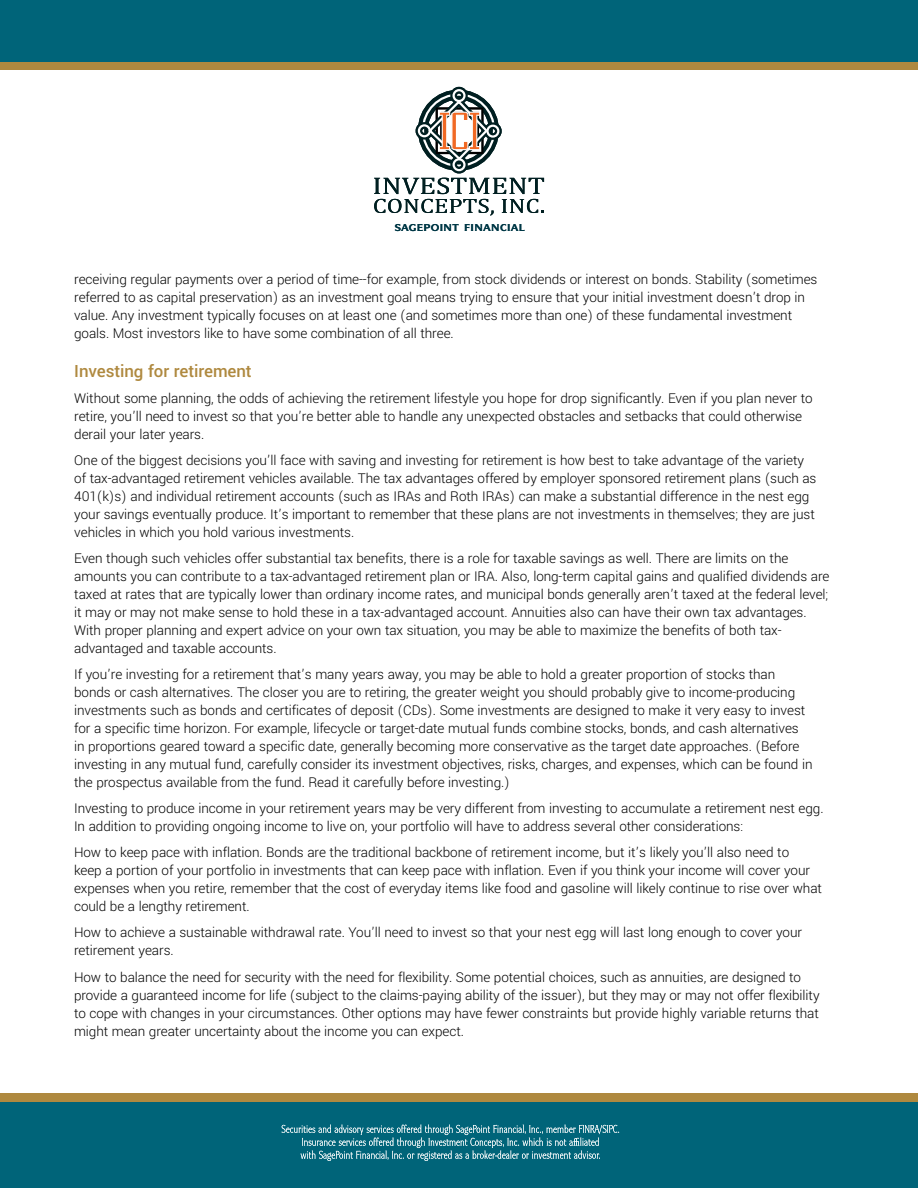
<style>
.page{position:relative;width:918px;height:1188px;background:#fff}
.page>*{position:absolute;margin:0;border:0;box-sizing:border-box;transform-origin:0 0}
.t1{font:500 18.75px "Yantramanav";letter-spacing:-.005em;color:#af893f}
.t2{font:300 15px/18px "Yantramanav";letter-spacing:-.005em;color:#000}
.t3{font:700 9.45px "Itc Symbol";color:#003846;scale:1.1 1}
</style>
<div class="page">
<div style="left:0;top:1102px;width:918px;height:86px;background:#006479"></div>
<div style="left:0;top:1093px;width:918px;height:9px;background:#af893f"></div>
<div style="left:450px;top:87px;width:18px;height:17px;border:7px solid #001f21;border-radius:50%"></div>
<div style="left:416px;top:122px;width:17px;height:18px;border:7px solid #001f21;border-radius:50%"></div>
<div style="left:450px;top:156px;width:18px;height:17px;border:7px solid #001f21;border-radius:50%"></div>
<div style="left:484px;top:122px;width:18px;height:18px;border:7px solid #001f21;border-radius:50%"></div>
<div style="left:453px;top:89px;width:13px;height:13px;border:2px solid #fff;border-radius:50%"></div>
<div style="left:418px;top:124px;width:13px;height:13px;border:2px solid #fff;border-radius:50%"></div>
<div style="left:453px;top:158px;width:13px;height:13px;border:2px solid #fff;border-radius:50%"></div>
<div style="left:486px;top:125px;width:13px;height:13px;border:2px solid #fff;border-radius:50%"></div>
<svg style="left:374px;top:178px;width:170px;height:38px"></svg>
<svg style="left:420px;top:92px;width:76px;height:76px"></svg>
<div style="left:0;top:0;width:918px;height:62px;background:#006479"></div>
<div style="left:0;top:62px;width:918px;height:8px;background:#af893f"></div>
<svg style="left:282px;top:1125px;width:337px;height:36px"></svg>
<p class="t3" style="left:431px;top:221px;width:27px">□ ■▼</p>
<p class="t3" style="left:519px;top:221px;width:7px">●</p>
<p class="t2" style="left:74px;top:270px;width:745px">receiving regular payments over a period of time--for example, from stock dividends or interest on bonds. Stability (sometimes referred to as capital preservation) as an investment goal means trying to ensure that your initial investment doesn’t drop in value. Any investment typically focuses on at least one (and sometimes more than one) of these fundamental investment goals. Most investors like to have some combination of all three.</p>
<p class="t1" style="left:74px;top:359px;width:179px">Investing for retirement</p>
<p class="t2" style="left:74px;top:389px;width:740px">Without some planning, the odds of achieving the retirement lifestyle you hope for drop significantly. Even if you plan never to retire, you’ll need to invest so that you’re better able to handle any unexpected obstacles and setbacks that could otherwise derail your later years.</p>
<p class="t2" style="left:74px;top:451px;width:744px">One of the biggest decisions you’ll face with saving and investing for retirement is how best to take advantage of the variety of tax-advantaged retirement vehicles available. The tax advantages offered by employer sponsored retirement plans (such as 401(k)s) and individual retirement accounts (such as IRAs and Roth IRAs) can make a substantial difference in the nest egg your savings eventually produce. It’s important to remember that these plans are not investments in themselves; they are just vehicles in which you hold various investments.</p>
<p class="t2" style="left:74px;top:549px;width:757px">Even though such vehicles offer substantial tax benefits, there is a role for taxable savings as well. There are limits on the amounts you can contribute to a tax-advantaged retirement plan or IRA. Also, long-term capital gains and qualified dividends are taxed at rates that are typically lower than ordinary income rates, and municipal bonds generally aren’t taxed at the federal level; it may or may not make sense to hold these in a tax-advantaged account. Annuities also can have their own tax advantages.<br>With proper planning and expert advice on your own tax situation, you may be able to maximize the benefits of both tax&shy;advantaged and taxable accounts.</p>
<p class="t2" style="left:74px;top:666px;width:740px">If you’re investing for a retirement that’s many years away, you may be able to hold a greater proportion of stocks than bonds or cash alternatives. The closer you are to retiring, the greater weight you should probably give to income-producing investments such as bonds and certificates of deposit (CDs). Some investments are designed to make it very easy to invest for a specific time horizon. For example, lifecycle or target-date mutual funds combine stocks, bonds, and cash alternatives in proportions geared toward a specific date, generally becoming more conservative as the target date approaches. (Before investing in any mutual fund, carefully consider its investment objectives, risks, charges, and expenses, which can be found in the prospectus available from the fund. Read it carefully before investing.)</p>
<p class="t2" style="left:74px;top:800px;width:751px">Investing to produce income in your retirement years may be very different from investing to accumulate a retirement nest egg.<br>In addition to providing ongoing income to live on, your portfolio will have to address several other considerations:</p>
<p class="t2" style="left:74px;top:844px;width:749px">How to keep pace with inflation. Bonds are the traditional backbone of retirement income, but it’s likely you’ll also need to<br>keep a portion of your portfolio in investments that can keep pace with inflation. Even if you think your income will cover your expenses when you retire, remember that the cost of everyday items like food and gasoline will likely continue to rise over what could be a lengthy retirement.</p>
<p class="t2" style="left:74px;top:924px;width:729px">How to achieve a sustainable withdrawal rate. You’ll need to invest so that your nest egg will last long enough to cover your retirement years.</p>
<p class="t2" style="left:74px;top:968px;width:747px">How to balance the need for security with the need for flexibility. Some potential choices, such as annuities, are designed to provide a guaranteed income for life (subject to the claims-paying ability of the issuer), but they may or may not offer flexibility to cope with changes in your circumstances. Other options may have fewer constraints but provide highly variable returns that might mean greater uncertainty about the income you can expect.</p>
</div>
